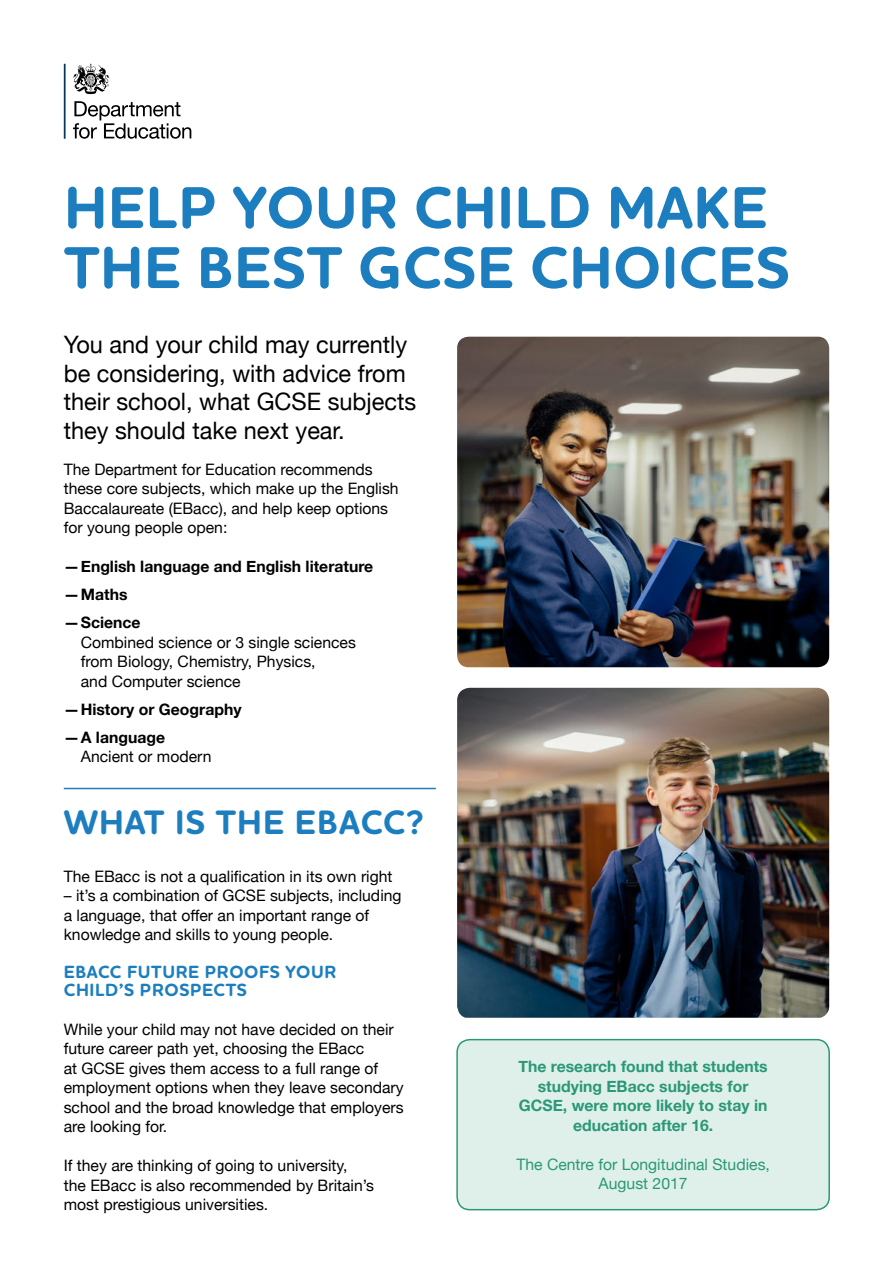
<style>
.page{position:relative;width:893px;height:1263px;background:#fff}
.page>*{position:absolute;margin:0;border:0;box-sizing:border-box;transform-origin:0 0}
.t1{font:700 60px/60px "Houschka Rounded";letter-spacing:.015em;color:#1d7ebf}
.t2{font:700 34.5px "Houschka Rounded";letter-spacing:.025em;color:#1d7ebf}
.t3{font:24px/28.5px "Helvetica Neue";color:#000}
.t4{font:700 18px/18px "Houschka Rounded";letter-spacing:.035em;color:#1d7ebf}
.t5{font:15.75px/19.5px "Helvetica Neue";color:#000}
.t6{font:700 15.75px/19.5px "Helvetica Neue";color:#2a9876;text-align:center}
.t7{font:700 15.75px/28px "Helvetica Neue";color:#000}
.t8{font:15.75px/19.5px "Helvetica Neue";color:#2a9876;text-align:center}
</style>
<div class="page">
<div style="left:457px;top:1040px;width:372px;height:170px;background:#dff0eb;border-radius:13px"></div>
<div style="left:456px;top:1039px;width:374px;height:171px;border:2px solid #2a9876;border-radius:13px"></div>
<hr style="left:64px;top:64px;width:2px;height:75px;background:#003764">
<svg style="left:73px;top:64px;width:37px;height:30px"></svg>
<svg style="left:73px;top:101px;width:118px;height:38px"></svg>
<hr style="left:64px;top:788px;width:372px;height:1px;background:#1d7ebf">
<img style="left:457px;top:688px;width:372px;height:330px">
<img style="left:457px;top:337px;width:372px;height:330px">
<h1 class="t1" style="left:64px;top:177px;width:727px">HELP YOUR CHILD MAKE<br>THE BEST GCSE CHOICES</h1>
<h3 class="t3" style="left:64px;top:333px;width:354px">You and your child may currently be considering, with advice from their school, what GCSE subjects they should take next year.</h3>
<p class="t5" style="left:64px;top:460px;width:336px">The Department for Education recommends these core subjects, which make up the English Baccalaureate (EBacc), and help keep options for young people open:</p>
<p class="t7" style="left:64px;top:554px;width:311px">—English language and English literature —Maths<br>—Science</p>
<p class="t5" style="left:81px;top:634px;width:277px">Combined science or 3 single sciences from Biology, Chemistry, Physics,<br>and Computer science</p>
<p class="t7" style="left:64px;top:697px;width:179px">—History or Geography —A language</p>
<p class="t5" style="left:81px;top:748px;width:132px">Ancient or modern</p>
<h2 class="t2" style="left:64px;top:802px;width:362px">WHAT IS THE EBACC?</h2>
<p class="t5" style="left:64px;top:867px;width:330px">The EBacc is not a quali昀椀cation in its own right</p>
<p class="t5" style="left:64px;top:887px;width:339px">– it’s a combination of GCSE subjects, including a language, that o昀昀er an important range of knowledge and skills to young people.</p>
<p class="t4" style="left:64px;top:963px;width:274px">EBACC FUTURE PROOFS YOUR<br>CHILD’S PROSPECTS</p>
<p class="t5" style="left:64px;top:1021px;width:341px">While your child may not have decided on their future career path yet, choosing the EBacc<br>at GCSE gives them access to a full range of employment options when they leave secondary school and the broad knowledge that employers are looking for.</p>
<p class="t5" style="left:64px;top:1157px;width:312px">If they are thinking of going to university,<br>the EBacc is also recommended by Britain’s most prestigious universities.</p>
<p class="t6" style="left:519px;top:1058px;width:251px">The research found that students studying EBacc subjects for<br>GCSE, were more likely to stay in education after 16.</p>
<p class="t8" style="left:516px;top:1156px;width:255px">The Centre for Longitudinal Studies,<br>August 2017</p>
</div>
